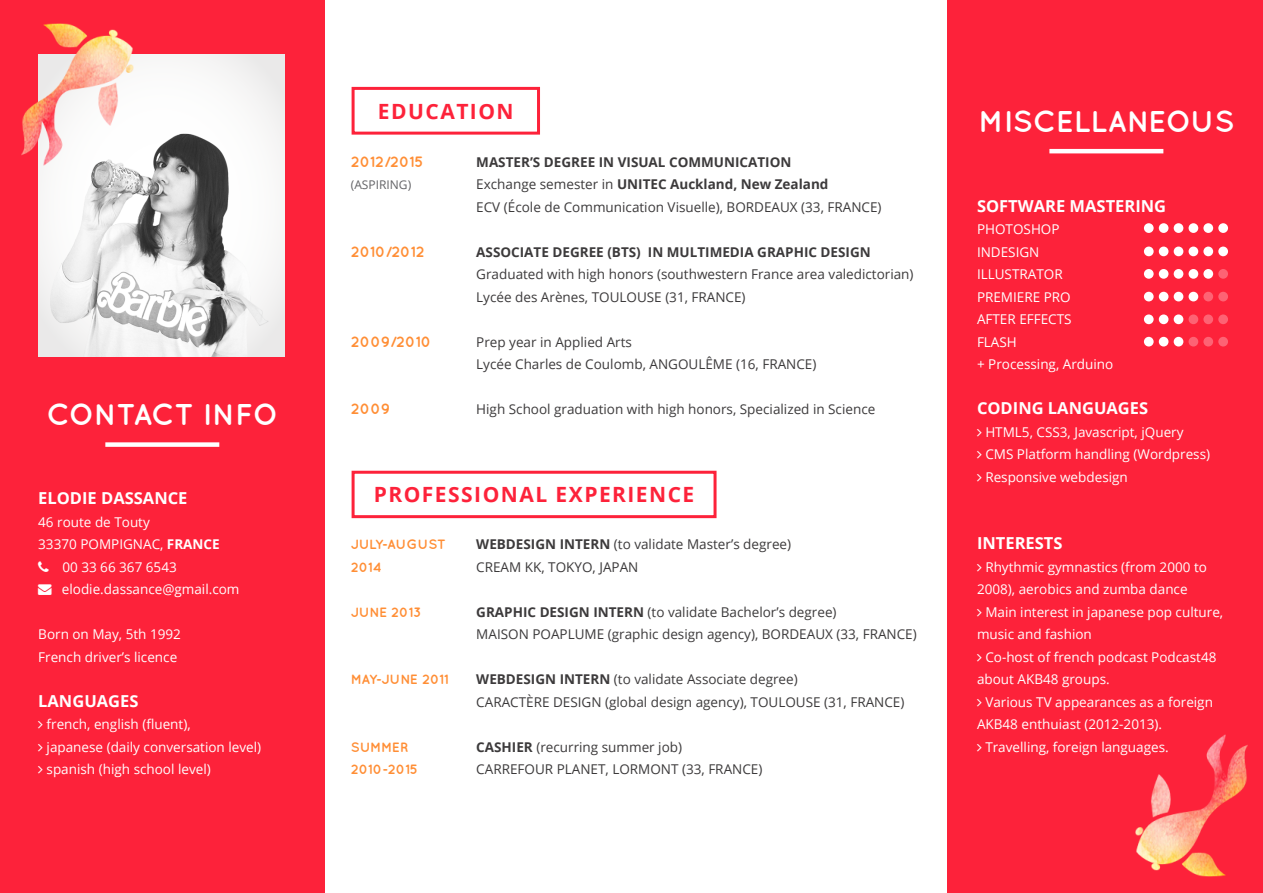
<style>
.page{position:relative;width:1263px;height:893px;background:#fff}
.page>*{position:absolute;margin:0;border:0;box-sizing:border-box;transform-origin:0 0}
.t1{font:700 30px "Quicksand";color:#fff}
.t2{font:700 30px "Quicksand";letter-spacing:-.02em;color:#fff}
.t3{font:700 21px "Open Sans";letter-spacing:.07em;color:#fd223a}
.t4{font:700 16.5px "Open Sans";color:#fff}
.t5{font:700 15px "Quicksand";color:#ff8e35}
.t6{font:13.5px "Open Sans";color:#3c3a3b}
.t7{font:13.5px/22.5px "Open Sans";color:#fff}
.t8{font:700 13.5px "Open Sans";color:#3c3a3b}
.t9{font:700 13.5px "Quicksand";color:#ff8e35}
.t10{font:12px "Open Sans";color:#636366}
.s1{font-weight:700}
.s2{font-weight:400}
</style>
<div class="page">
<div style="left:947px;top:0;width:316px;height:893px;background:#fd223a"></div>
<div style="left:0;top:0;width:325px;height:893px;background:#fd223a"></div>
<div style="left:352px;top:87px;width:188px;height:48px;border:3px solid #fd223a"></div>
<div style="left:352px;top:471px;width:364px;height:47px;border:3px solid #fd223a"></div>
<div style="left:1144px;top:223px;width:9px;height:10px;background:#fff;border-radius:50%"></div>
<div style="left:1144px;top:247px;width:9px;height:9px;background:#fff;border-radius:50%"></div>
<div style="left:1144px;top:269px;width:9px;height:10px;background:#fff;border-radius:50%"></div>
<div style="left:1144px;top:292px;width:9px;height:9px;background:#fff;border-radius:50%"></div>
<div style="left:1144px;top:314px;width:9px;height:10px;background:#fff;border-radius:50%"></div>
<div style="left:1144px;top:337px;width:9px;height:10px;background:#fff;border-radius:50%"></div>
<div style="left:1159px;top:223px;width:9px;height:10px;background:#fff;border-radius:50%"></div>
<div style="left:1159px;top:247px;width:9px;height:9px;background:#fff;border-radius:50%"></div>
<div style="left:1159px;top:269px;width:9px;height:10px;background:#fff;border-radius:50%"></div>
<div style="left:1159px;top:292px;width:9px;height:9px;background:#fff;border-radius:50%"></div>
<div style="left:1159px;top:314px;width:9px;height:10px;background:#fff;border-radius:50%"></div>
<div style="left:1159px;top:337px;width:9px;height:10px;background:#fff;border-radius:50%"></div>
<div style="left:1174px;top:223px;width:9px;height:10px;background:#fff;border-radius:50%"></div>
<div style="left:1174px;top:247px;width:9px;height:9px;background:#fff;border-radius:50%"></div>
<div style="left:1174px;top:269px;width:9px;height:10px;background:#fff;border-radius:50%"></div>
<div style="left:1174px;top:292px;width:9px;height:9px;background:#fff;border-radius:50%"></div>
<div style="left:1174px;top:314px;width:9px;height:10px;background:#fff;border-radius:50%"></div>
<div style="left:1174px;top:337px;width:9px;height:10px;background:#fff;border-radius:50%"></div>
<div style="left:1188px;top:223px;width:10px;height:10px;background:#fff;border-radius:50%"></div>
<div style="left:1188px;top:247px;width:10px;height:9px;background:#fff;border-radius:50%"></div>
<div style="left:1188px;top:269px;width:10px;height:10px;background:#fff;border-radius:50%"></div>
<div style="left:1188px;top:292px;width:10px;height:9px;background:#fff;border-radius:50%"></div>
<svg style="left:1188px;top:314px;width:10px;height:10px"></svg>
<svg style="left:1188px;top:337px;width:10px;height:10px"></svg>
<div style="left:1203px;top:223px;width:10px;height:10px;background:#fff;border-radius:50%"></div>
<div style="left:1203px;top:247px;width:10px;height:9px;background:#fff;border-radius:50%"></div>
<div style="left:1203px;top:269px;width:10px;height:10px;background:#fff;border-radius:50%"></div>
<div style="left:1203px;top:292px;width:10px;height:9px;background:#fd6374;border-radius:50%"></div>
<svg style="left:1203px;top:314px;width:10px;height:10px"></svg>
<svg style="left:1203px;top:337px;width:10px;height:10px"></svg>
<div style="left:1218px;top:223px;width:10px;height:10px;background:#fff;border-radius:50%"></div>
<div style="left:1218px;top:247px;width:10px;height:9px;background:#fff;border-radius:50%"></div>
<svg style="left:1218px;top:269px;width:10px;height:10px"></svg>
<div style="left:1218px;top:292px;width:10px;height:9px;background:#fd6374;border-radius:50%"></div>
<svg style="left:1218px;top:314px;width:10px;height:10px"></svg>
<svg style="left:1218px;top:337px;width:10px;height:10px"></svg>
<div style="left:105px;top:442px;width:114px;height:5px;background:#fff"></div>
<hr style="left:1049px;top:149px;width:114px;height:4px;background:#fff">
<svg style="left:38px;top:54px;width:247px;height:302px;background:#f4f4f4"></svg>
<img style="left:45px;top:111px;width:225px;height:245px">
<img style="left:21px;top:24px;width:112px;height:142px">
<img style="left:1135px;top:735px;width:112px;height:141px">
<p class="t2" style="left:46px;top:397px;width:233px">CONTACT INFO</p>
<p class="t4" style="left:38px;top:486px;width:151px">ELODIE DASSANCE</p>
<p class="t7" style="left:38px;top:510px;width:113px">46 route de Touty</p>
<p class="t7" style="left:38px;top:533px;width:183px">33370 POMPIGNAC, <span class="s1">FRANCE</span></p>
<p class="t7" style="left:62px;top:555px;width:116px">00 33 66 367 6543</p>
<p class="t7" style="left:38px;top:578px;width:203px">→ elodie.dassance@gmail.com</p>
<p class="t7" style="left:38px;top:623px;width:144px">Born on May, 5th 1992</p>
<p class="t7" style="left:38px;top:645px;width:140px">French driver’s licence</p>
<p class="t4" style="left:38px;top:689px;width:102px">LANGUAGES</p>
<p class="t7" style="left:47px;top:713px;width:146px">french, english (fluent),</p>
<p class="t7" style="left:47px;top:735px;width:216px">japanese (daily conversation level)</p>
<p class="t7" style="left:47px;top:758px;width:166px">spanish (high school level)</p>
<p class="t3" style="left:378px;top:96px;width:137px">EDUCATION</p>
<p class="t5" style="left:351px;top:152px;width:74px">2012/2015</p>
<p class="t10" style="left:351px;top:176px;width:62px">(ASPIRING)</p>
<p class="t5" style="left:351px;top:242px;width:75px">2010/2012</p>
<p class="t5" style="left:351px;top:332px;width:82px">2009/2010</p>
<p class="t5" style="left:351px;top:400px;width:41px">2009</p>
<p class="t8" style="left:476px;top:152px;width:317px">MASTER’S DEGREE IN VISUAL COMMUNICATION</p>
<p class="t8" style="left:476px;top:175px;width:354px"><span class="s2">Exchange semester in</span> UNITEC Auckland, New Zealand</p>
<p class="t6" style="left:476px;top:197px;width:407px">ECV (École de Communication Visuelle), BORDEAUX (33, FRANCE)</p>
<p class="t8" style="left:476px;top:242px;width:396px">ASSOCIATE DEGREE (BTS) IN MULTIMEDIA GRAPHIC DESIGN</p>
<p class="t6" style="left:476px;top:265px;width:439px">Graduated with high honors (southwestern France area valedictorian)</p>
<p class="t6" style="left:476px;top:287px;width:271px">Lycée des Arènes, TOULOUSE (31, FRANCE)</p>
<p class="t6" style="left:476px;top:332px;width:157px">Prep year in Applied Arts</p>
<p class="t6" style="left:476px;top:355px;width:342px">Lycée Charles de Coulomb, ANGOULÊME (16, FRANCE)</p>
<p class="t6" style="left:476px;top:400px;width:401px">High School graduation with high honors, Specialized in Science</p>
<p class="t3" style="left:374px;top:480px;width:322px">PROFESSIONAL EXPERIENCE</p>
<p class="t9" style="left:351px;top:536px;width:97px">JULY-AUGUST</p>
<p class="t9" style="left:351px;top:559px;width:32px">2014</p>
<p class="t9" style="left:351px;top:604px;width:72px">JUNE 2013</p>
<p class="t9" style="left:351px;top:671px;width:99px">MAY-JUNE 2011</p>
<p class="t9" style="left:351px;top:739px;width:59px">SUMMER</p>
<p class="t9" style="left:351px;top:761px;width:69px">2010-2015</p>
<p class="t6" style="left:476px;top:535px;width:316px"><span class="s1">WEBDESIGN INTERN</span> (to validate Master’s degree)</p>
<p class="t6" style="left:476px;top:557px;width:164px">CREAM KK, TOKYO, JAPAN</p>
<p class="t6" style="left:476px;top:602px;width:362px"><span class="s1">GRAPHIC DESIGN INTERN</span> (to validate Bachelor’s degree)</p>
<p class="t6" style="left:476px;top:625px;width:442px">MAISON POAPLUME (graphic design agency), BORDEAUX (33, FRANCE)</p>
<p class="t6" style="left:476px;top:670px;width:323px"><span class="s1">WEBDESIGN INTERN</span> (to validate Associate degree)</p>
<p class="t6" style="left:476px;top:692px;width:430px">CARACTÈRE DESIGN (global design agency), TOULOUSE (31, FRANCE)</p>
<p class="t6" style="left:476px;top:737px;width:207px"><span class="s1">CASHIER</span> (recurring summer job)</p>
<p class="t6" style="left:476px;top:760px;width:288px">CARREFOUR PLANET, LORMONT (33, FRANCE)</p>
<p class="t1" style="left:978px;top:103px;width:258px">MISCELLANEOUS</p>
<p class="t4" style="left:977px;top:194px;width:191px">SOFTWARE MASTERING</p>
<p class="t7" style="left:977px;top:218px;width:84px">PHOTOSHOP</p>
<p class="t7" style="left:977px;top:240px;width:64px">INDESIGN</p>
<p class="t7" style="left:977px;top:263px;width:87px">ILLUSTRATOR</p>
<p class="t7" style="left:977px;top:285px;width:95px">PREMIERE PRO</p>
<p class="t7" style="left:977px;top:308px;width:96px">AFTER EFFECTS</p>
<p class="t7" style="left:977px;top:330px;width:41px">FLASH</p>
<p class="t7" style="left:977px;top:353px;width:138px">+ Processing, Arduino</p>
<p class="t4" style="left:977px;top:396px;width:173px">CODING LANGUAGES</p>
<p class="t7" style="left:985px;top:420px;width:200px">HTML5, CSS3, Javascript, jQuery</p>
<p class="t7" style="left:985px;top:443px;width:226px">CMS Platform handling (Wordpress)</p>
<p class="t7" style="left:985px;top:465px;width:144px">Responsive webdesign</p>
<p class="t4" style="left:977px;top:531px;width:87px">INTERESTS</p>
<p class="t7" style="left:977px;top:555px;width:231px;text-indent:8px">Rhythmic gymnastics (from 2000 to<br>2008), aerobics and zumba dance</p>
<p class="t7" style="left:977px;top:600px;width:248px;text-indent:8px">Main interest in japanese pop culture, music and fashion</p>
<p class="t7" style="left:977px;top:645px;width:241px;text-indent:8px">Co-host of french podcast Podcast48 about AKB48 groups.</p>
<p class="t7" style="left:977px;top:690px;width:237px;text-indent:8px">Various TV appearances as a foreign<br>AKB48 enthuiast (2012-2013).</p>
<p class="t7" style="left:985px;top:735px;width:185px">Travelling, foreign languages.</p>
</div>
